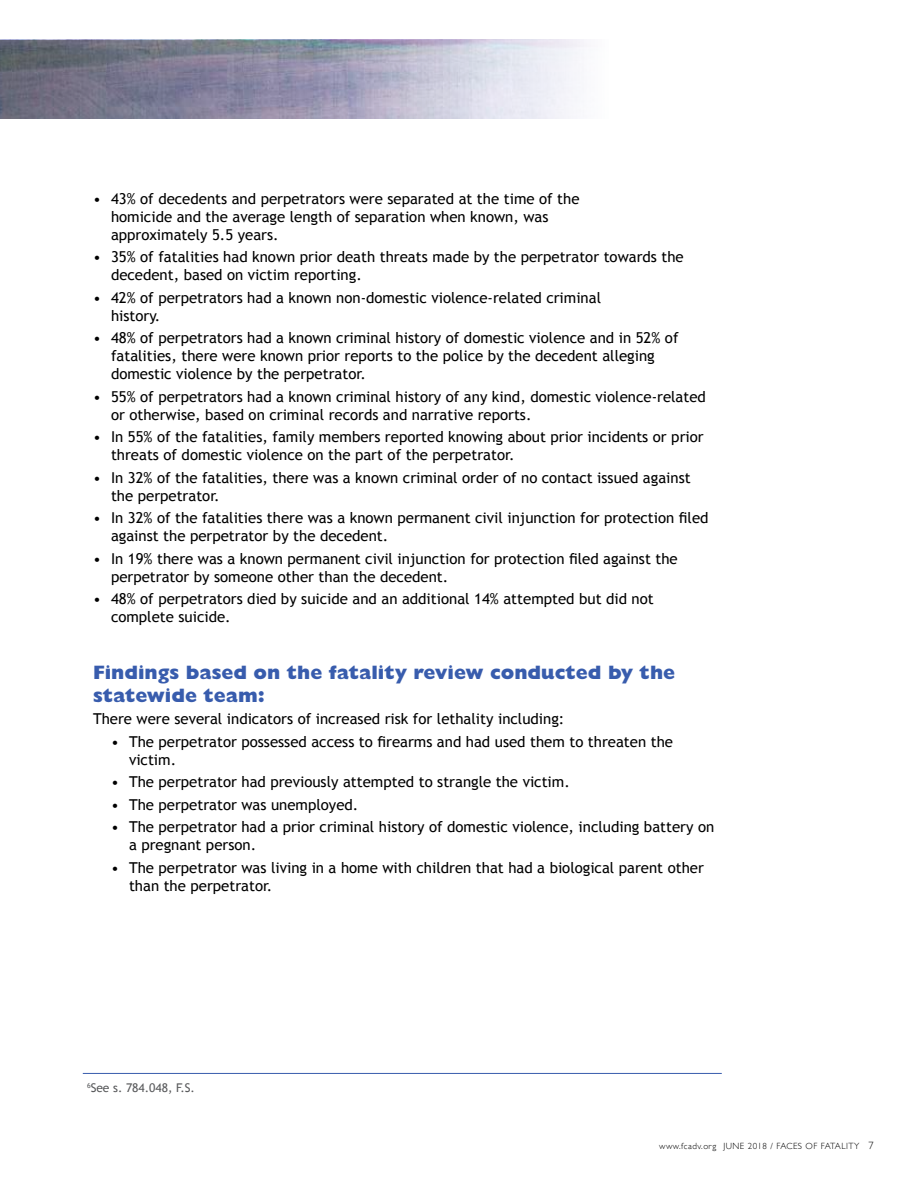
<style>
.page{position:relative;width:918px;height:1188px;background:#fff}
.page>*{position:absolute;margin:0;border:0;box-sizing:border-box;transform-origin:0 0}
.t1{font:800 19.5px/22.5px "Gill Sans";color:#385cad}
.t2{font:15px/18px "Trebuchet MS";color:#000}
.t3{font:12px "Trebuchet MS";color:#58595b}
.t4{font:300 9px "Gill Sans";letter-spacing:.05em;color:#000}
.s1{font-size:10.5px}
</style>
<div class="page">
<img style="left:0;top:40px;width:587px;height:79px">
<hr style="left:83px;top:1073px;width:639px;height:1px;background:#385cad">
<p class="t2" style="left:111px;top:190px;width:470px;text-indent:-18px">• 43% of decedents and perpetrators were separated at the time of the homicide and the average length of separation when known, was approximately 5.5 years.</p>
<p class="t2" style="left:111px;top:248px;width:574px;text-indent:-18px">• 35% of fatalities had known prior death threats made by the perpetrator towards the decedent, based on victim reporting.</p>
<p class="t2" style="left:111px;top:289px;width:492px;text-indent:-18px">• 42% of perpetrators had a known non-domestic violence-related criminal history.</p>
<p class="t2" style="left:111px;top:329px;width:569px;text-indent:-18px">• 48% of perpetrators had a known criminal history of domestic violence and in 52% of fatalities, there were known prior reports to the police by the decedent alleging domestic violence by the perpetrator.</p>
<p class="t2" style="left:111px;top:388px;width:596px;text-indent:-18px">• 55% of perpetrators had a known criminal history of any kind, domestic violence-related or otherwise, based on criminal records and narrative reports.</p>
<p class="t2" style="left:111px;top:428px;width:594px;text-indent:-18px">• In 55% of the fatalities, family members reported knowing about prior incidents or prior threats of domestic violence on the part of the perpetrator.</p>
<p class="t2" style="left:111px;top:469px;width:581px;text-indent:-18px">• In 32% of the fatalities, there was a known criminal order of no contact issued against the perpetrator.</p>
<p class="t2" style="left:111px;top:509px;width:599px;text-indent:-18px">• In 32% of the fatalities there was a known permanent civil injunction for protection filed against the perpetrator by the decedent.</p>
<p class="t2" style="left:111px;top:550px;width:568px;text-indent:-18px">• In 19% there was a known permanent civil injunction for protection filed against the perpetrator by someone other than the decedent.</p>
<p class="t2" style="left:111px;top:590px;width:544px;text-indent:-18px">• 48% of perpetrators died by suicide and an additional 14% attempted but did not complete suicide.</p>
<h1 class="t1" style="left:93px;top:661px;width:584px">Findings based on the fatality review conducted by the statewide team:</h1>
<p class="t2" style="left:93px;top:710px;width:473px">There were several indicators of increased risk for lethality including:</p>
<p class="t2" style="left:129px;top:733px;width:546px;text-indent:-18px">• The perpetrator possessed access to firearms and had used them to threaten the victim.</p>
<p class="t2" style="left:111px;top:773px;width:460px">• The perpetrator had previously attempted to strangle the victim.</p>
<p class="t2" style="left:111px;top:796px;width:249px">• The perpetrator was unemployed.</p>
<p class="t2" style="left:129px;top:818px;width:587px;text-indent:-18px">• The perpetrator had a prior criminal history of domestic violence, including battery on a pregnant person.</p>
<p class="t2" style="left:129px;top:859px;width:576px;text-indent:-18px">• The perpetrator was living in a home with children that had a biological parent other than the perpetrator.</p>
<p class="t3" style="left:87px;top:1081px;width:109px"><sup>6</sup>See s. 784.048, F.S.</p>
<p class="t4" style="left:659px;top:1139px;width:216px">www.fcadv.org JUNE 2018 / FACES OF FATALITY <span class="s1">7</span></p>
</div>
